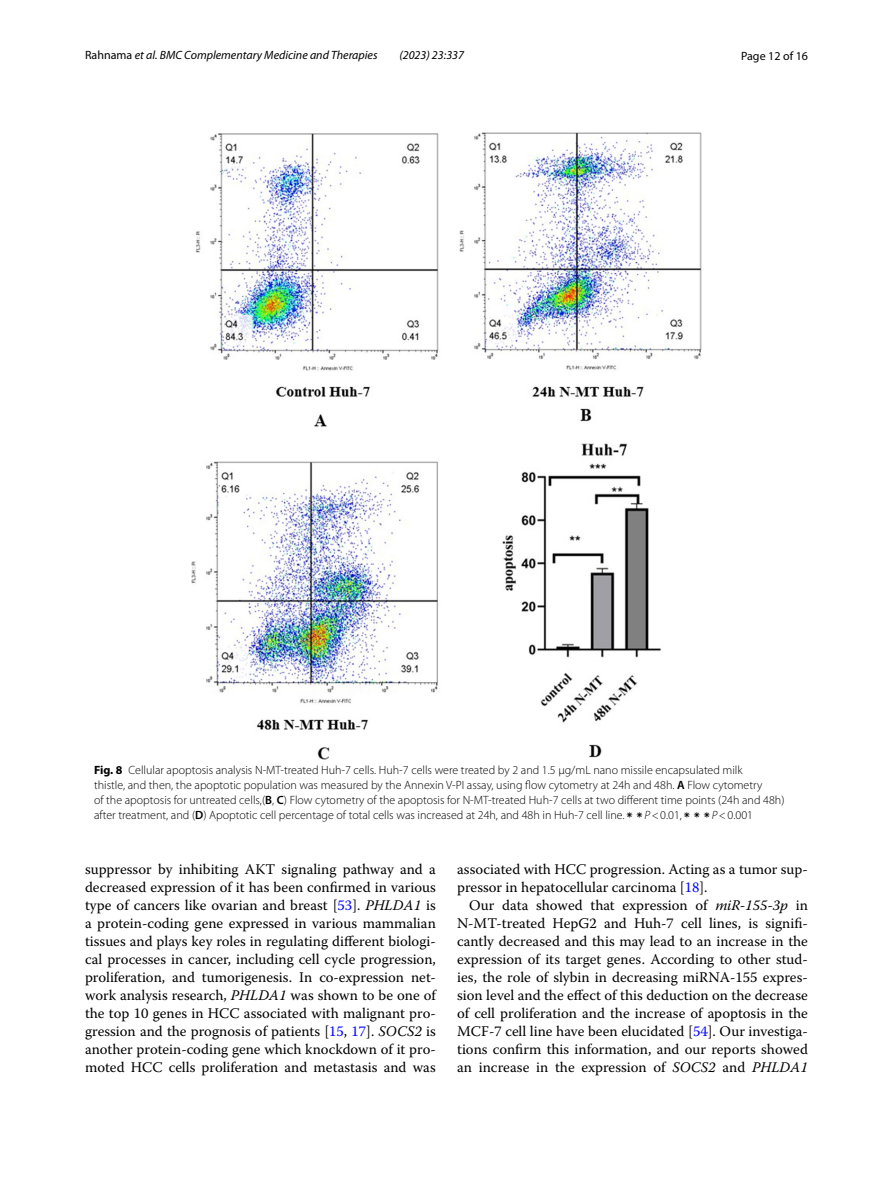
<style>
.page{position:relative;width:893px;height:1187px;background:#fff}
.page>*{position:absolute;margin:0;border:0;box-sizing:border-box;transform-origin:0 0}
.t1{font:14.7px/18px "Warnock Pro";color:#000;text-align:justify}
.t2{font:300 12px/15px "Myriad Pro";color:#000}
.t3{font:italic 12px "Myriad Pro";color:#000}
.t4{font:12px "Myriad Pro";color:#000}
.s1{font-style:normal}
.s2{font-weight:700}
.s3{font-weight:600}
.s4{font-family:"Code 2000";font-weight:400}
.s5{font-style:italic}
.s6{color:#00f}
</style>
<div class="page">
<img style="left:191px;top:133px;width:511px;height:626px">
<p class="t3" style="left:85px;top:48px;width:294px"><span class="s1">Rahnama</span> et al. BMC Complementary Medicine and Therapies</p>
<p class="t3" style="left:399px;top:48px;width:66px">(2023) 23:337</p>
<p class="t4" style="left:741px;top:48px;width:68px">Page 12 of 16</p>
<p class="t2" style="left:94px;top:763px;width:692px"><span class="s2">Fig. 8</span> Cellular apoptosis analysis N-MT-treated Huh-7 cells. Huh-7 cells were treated by 2 and 1.5 µg/mL nano missile encapsulated milk<br>thistle, and then, the apoptotic population was measured by the Annexin V-PI assay, using flow cytometry at 24h and 48h. <span class="s3">A</span> Flow cytometry<br>of the apoptosis for untreated cells,(<span class="s3">B</span>, <span class="s3">C</span>) Flow cytometry of the apoptosis for N-MT-treated Huh-7 cells at two different time points (24h and 48h) after treatment, and (<span class="s3">D</span>) Apoptotic cell percentage of total cells was increased at 24h, and 48h in Huh-7 cell line.<span class="s4">∗ ∗</span><span class="s5">P</span>&lt;0.01,<span class="s4">∗ ∗ ∗</span><span class="s5">P</span>&lt;0.001</p>
<p class="t1" style="left:85px;top:860px;width:352px">suppressor by inhibiting AKT signaling pathway and a decreased expression of it has been confirmed in various type of cancers like ovarian and breast [<span class="s6">53</span>]. <span class="s5">PHLDA1</span> is a protein-coding gene expressed in various mammalian tissues and plays key roles in regulating different biologi&shy;cal processes in cancer, including cell cycle progression, proliferation, and tumorigenesis. In co-expression net&shy;work analysis research, <span class="s5">PHLDA1</span> was shown to be one of the top 10 genes in HCC associated with malignant pro&shy;gression and the prognosis of patients [<span class="s6">15</span>, <span class="s6">17</span>]. <span class="s5">SOCS2</span> is another protein-coding gene which knockdown of it pro&shy;moted HCC cells proliferation and metastasis and was</p>
<p class="t1" style="left:457px;top:860px;width:352px">associated with HCC progression. Acting as a tumor sup&shy;pressor in hepatocellular carcinoma [<span class="s6">18</span>].</p>
<p class="t1" style="left:457px;top:896px;width:352px;text-indent:12px">Our data showed that expression of <span class="s5">miR-155-3p</span> in N-MT-treated HepG2 and Huh-7 cell lines, is signifi&shy;cantly decreased and this may lead to an increase in the expression of its target genes. According to other stud&shy;ies, the role of slybin in decreasing miRNA-155 expres&shy;sion level and the effect of this deduction on the decrease of cell proliferation and the increase of apoptosis in the MCF-7 cell line have been elucidated [<span class="s6">54</span>]. Our investiga&shy;tions confirm this information, and our reports showed an increase in the expression of <span class="s5">SOCS2</span> and <span class="s5">PHLDA1</span></p>
</div>
